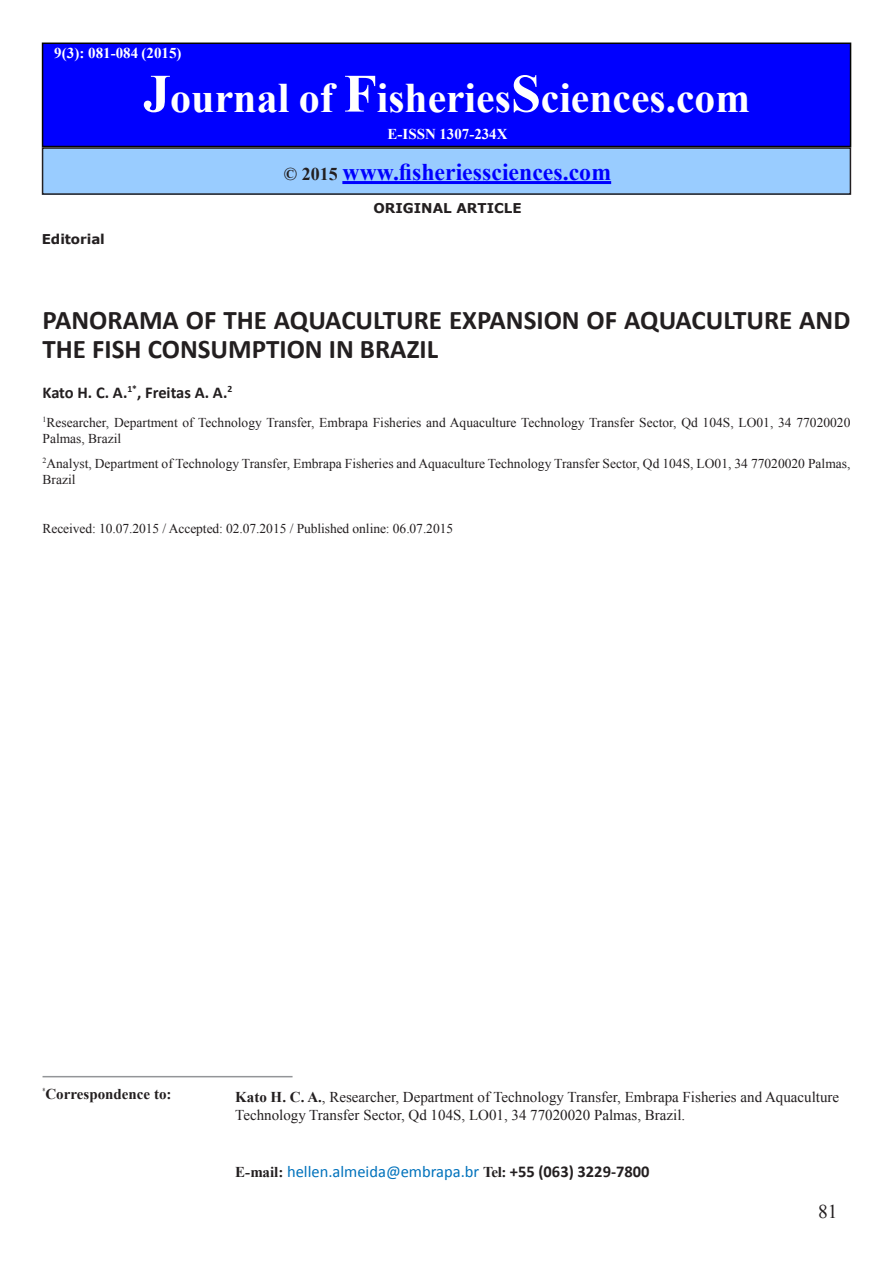
<style>
.page{position:relative;width:893px;height:1263px;background:#fff}
.page>*{position:absolute;margin:0;border:0;box-sizing:border-box;transform-origin:0 0}
.t1{font:700 42px "Times New Roman";color:#fff}
.t2{font:700 27px/29.7px "Calibri";color:#231f20}
.t3{font:700 24px "Times New Roman";color:#00f}
.t4{font:19.5px "Times New Roman";color:#231f20}
.t5{font:16.5px "Calibri";color:#0072bc}
.t6{font:700 16.5px "Calibri";letter-spacing:-.01em;color:#231f20}
.t7{font:15px/18px "Times New Roman";color:#231f20}
.t8{font:700 15px "Times New Roman";letter-spacing:.005em;color:#fff}
.t9{font:700 15px "Times New Roman";color:#231f20}
.t10{font:13.5px/16.2px "Times New Roman";color:#231f20}
.t11{font:700 13.5px "Verdana";color:#231f20}
.s1{font-size:54px}
.s2{font-size:18px;color:#231f20}
.s3{font-weight:700}
.s4{font-family:"Times New Roman";font-weight:700;font-size:15px;color:#231f20}
.s5{font-weight:700;color:#231f20}
</style>
<div class="page">
<div style="left:43px;top:43px;width:807px;height:104px;background:#00f"></div>
<div style="left:42px;top:43px;width:809px;height:104px;border:1px solid #040503"></div>
<div style="left:43px;top:148px;width:807px;height:46px;background:#9cf"></div>
<div style="left:42px;top:147px;width:809px;height:48px;border:2px solid #231f20"></div>
<hr style="left:342px;top:181px;width:269px;height:3px;background:#00f">
<hr style="left:43px;top:1076px;width:250px;height:1px;background:#939598">
<p class="t8" style="left:54px;top:43px;width:129px">9(3): 081-084 (2015)</p>
<p class="t1" style="left:143px;top:68px;width:608px"><span class="s1">J</span>ournal of <span class="s1">F</span>isheries<span class="s1">S</span>ciences.com</p>
<p class="t8" style="left:388px;top:123px;width:121px">E-ISSN 1307-234X</p>
<p class="t3" style="left:284px;top:155px;width:329px"><span class="s2">© 2015</span> www.fisheriessciences.com</p>
<p class="t11" style="left:373px;top:199px;width:150px">ORIGINAL ARTICLE</p>
<p class="t11" style="left:42px;top:229px;width:65px">Editorial</p>
<p class="t2" style="left:43px;top:305px;width:809px">PANORAMA OF THE AQUACULTURE EXPANSION OF AQUACULTURE AND<br>THE FISH CONSUMPTION IN BRAZIL</p>
<p class="t6" style="left:43px;top:382px;width:191px">Kato H. C. A.<sup>1*</sup>, Freitas A. A.<sup>2</sup></p>
<p class="t10" style="left:43px;top:414px;width:809px"><sup>1</sup>Researcher, Department of Technology Transfer, Embrapa Fisheries and Aquaculture Technology Transfer Sector, Qd 104S, LO01, 34 77020020<br>Palmas, Brazil</p>
<p class="t10" style="left:43px;top:455px;width:809px"><sup>2</sup>Analyst, Department of Technology Transfer, Embrapa Fisheries and Aquaculture Technology Transfer Sector, Qd 104S, LO01, 34 77020020 Palmas,<br>Brazil</p>
<p class="t10" style="left:43px;top:520px;width:412px">Received: 10.07.2015 / Accepted: 02.07.2015 / Published online: 06.07.2015</p>
<p class="t9" style="left:43px;top:1083px;width:130px"><sup>*</sup>Correspondence to:</p>
<p class="t7" style="left:235px;top:1088px;width:605px"><span class="s3">Kato H. C. A.</span>, Researcher, Department of Technology Transfer, Embrapa Fisheries and Aquaculture<br>Technology Transfer Sector, Qd 104S, LO01, 34 77020020 Palmas, Brazil.</p>
<p class="t5" style="left:235px;top:1161px;width:416px"><span class="s4">E-mail:</span> hellen.almeida@embrapa.br <span class="s4">Tel:</span> <span class="s5">+55 (063) 3229-7800</span></p>
<p class="t4" style="left:818px;top:1199px;width:21px">81</p>
</div>
